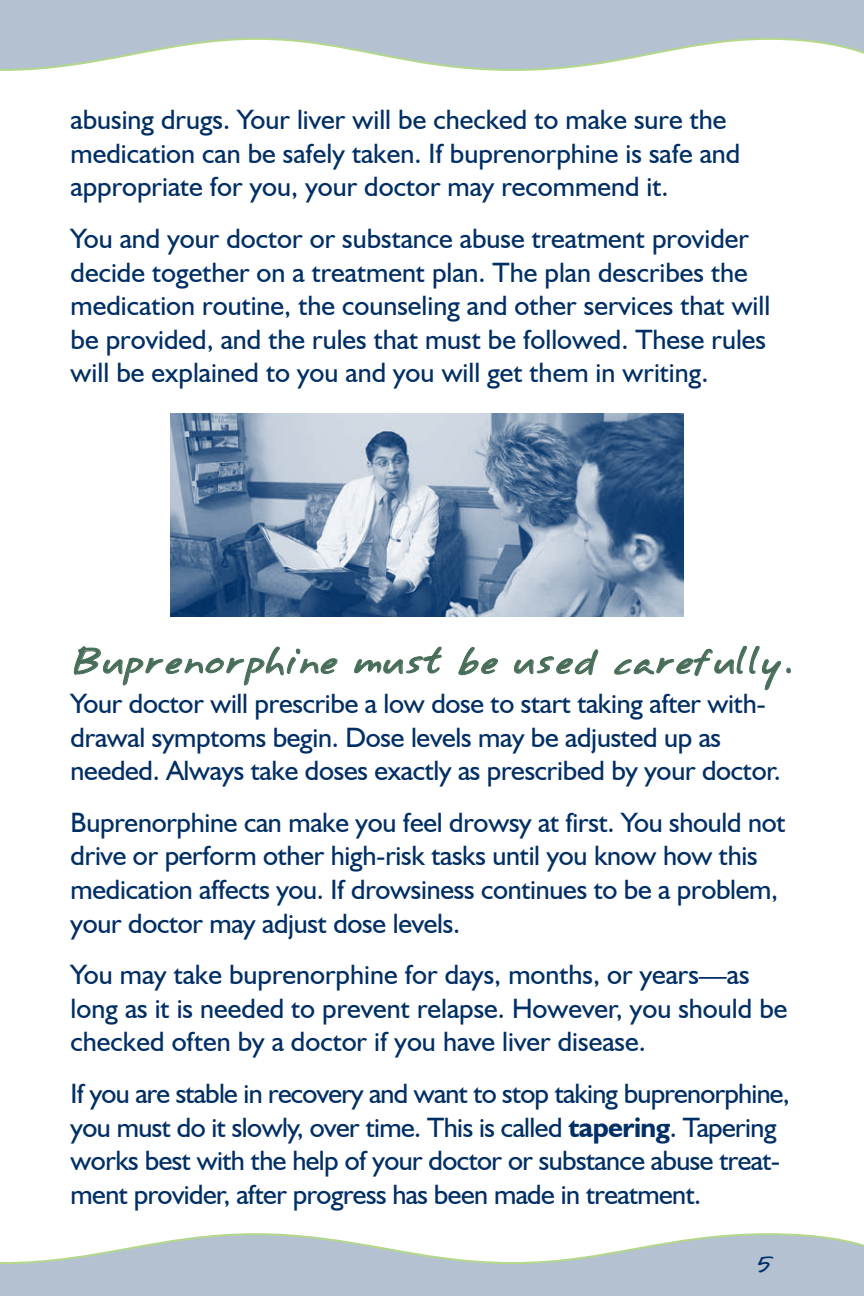
<style>
.page{position:relative;width:864px;height:1296px;background:#fff}
.page>*{position:absolute;margin:0;border:0;box-sizing:border-box;transform-origin:0 0}
.head2_greenmixink_li{font:32px "Annifont";color:#486e59}
.text{font:28px/33.6px "Humanist 521 BT";letter-spacing:-.01em;color:#002f65}
.text_extra_space_bel{font:28px/33.6px "Humanist 521 BT";color:#002f65}
.t1{font:20px "Annifont";color:#002f65}
.s1{font-weight:700}
</style>
<div class="page">
<svg style="left:0;top:1233px;width:864px;height:63px"></svg>
<svg style="left:0;top:0;width:864px;height:71px"></svg>
<img style="left:170px;top:414px;width:514px;height:202px">
<svg style="left:73px;top:646px;width:265px;height:40px"></svg>
<svg style="left:354px;top:646px;width:88px;height:29px"></svg>
<svg style="left:458px;top:646px;width:40px;height:30px"></svg>
<svg style="left:514px;top:649px;width:85px;height:27px"></svg>
<svg style="left:614px;top:645px;width:177px;height:46px"></svg>
<p class="text" style="left:71px;top:102px;width:671px">abusing drugs. Your liver will be checked to make sure the medication can be safely taken. If buprenorphine is safe and appropriate for you, your doctor may recommend it.</p>
<p class="text_extra_space_bel" style="left:71px;top:221px;width:701px">You and your doctor or substance abuse treatment provider decide together on a treatment plan. The plan describes the medication routine, the counseling and other services that will be provided, and the rules that must be followed. These rules will be explained to you and you will get them in writing.</p>
<h2 class="head2_greenmixink_li" style="left:71px;top:634px;width:722px">Buprenorphine must be used carefully.</h2>
<p class="text" style="left:71px;top:686px;width:712px">Your doctor will prescribe a low dose to start taking after with&shy;drawal symptoms begin. Dose levels may be adjusted up as needed. Always take doses exactly as prescribed by your doctor.</p>
<p class="text" style="left:71px;top:805px;width:716px">Buprenorphine can make you feel drowsy at first. You should not drive or perform other high-risk tasks until you know how this medication affects you. If drowsiness continues to be a problem, your doctor may adjust dose levels.</p>
<p class="text" style="left:71px;top:957px;width:718px">You may take buprenorphine for days, months, or years—as long as it is needed to prevent relapse. However, you should be checked often by a doctor if you have liver disease.</p>
<p class="text" style="left:71px;top:1076px;width:721px">If you are stable in recovery and want to stop taking buprenorphine, you must do it slowly, over time. This is called <span class="s1">tapering</span>. Tapering works best with the help of your doctor or substance abuse treat&shy;ment provider, after progress has been made in treatment.</p>
<p class="t1" style="left:756px;top:1249px;width:21px">5</p>
</div>
